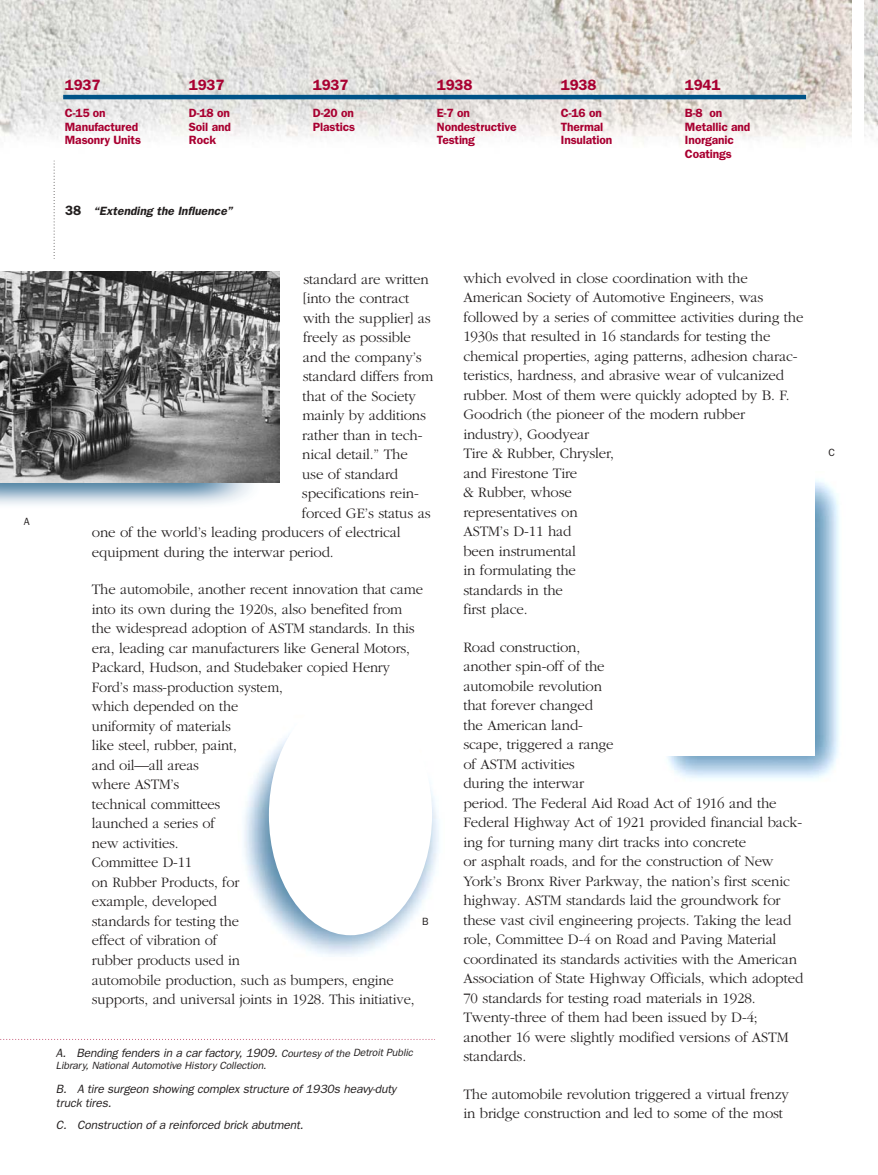
<style>
.page{position:relative;width:878px;height:1175px;background:#fff}
.page>*{position:absolute;margin:0;border:0;box-sizing:border-box;transform-origin:0 0}
.t1{font:300 15px/19.5px "Garamond";letter-spacing:-.01em;color:#231f1f}
.t2{font:600 15px "Franklin Gothic";letter-spacing:-.01em;color:#a90031}
.t3{font:italic 12px/13.5px "Franklin Gothic";letter-spacing:-.01em;color:#231f1f}
.t4{font:600 12px/13.5px "Franklin Gothic";letter-spacing:-.01em;color:#a90031}
.t5{font:italic 600 12px "Franklin Gothic";color:#231f1f}
.t6{font:italic 10.5px "Franklin Gothic";letter-spacing:-.01em;color:#231f1f}
.t7{font:10.5px "Franklin Gothic";color:#231f1f}
.s1{font-style:normal;font-size:13.5px}
.s2{font-size:10.5px}
</style>
<div class="page">
<img style="left:244px;top:734px;width:195px;height:222px">
<img style="left:0;top:0;width:851px;height:144px">
<img style="left:864px;top:0;width:14px;height:140px">
<svg style="left:54px;top:161px;width:1px;height:98px"></svg>
<hr style="left:63px;top:95px;width:743px;height:4px;background:#005387">
<svg style="left:0;top:1039px;width:435px;height:1px"></svg>
<img style="left:667px;top:480px;width:172px;height:299px">
<div style="left:632px;top:453px;width:182px;height:302px;background:#fff"></div>
<div style="left:269px;top:694px;width:163px;height:241px;background:#fff;border-radius:50%"></div>
<img style="left:0;top:482px;width:259px;height:23px">
<img style="left:0;top:271px;width:279px;height:211px">
<p class="t7" style="left:24px;top:517px;width:7px">A</p>
<p class="t2" style="left:65px;top:80px;width:37px">1937</p>
<p class="t4" style="left:65px;top:107px;width:78px">C-15 on<br>Manufactured<br>Masonry Units</p>
<p class="t2" style="left:189px;top:80px;width:37px">1937</p>
<p class="t4" style="left:189px;top:107px;width:43px;text-align:justify">D-18 on Soil and Rock</p>
<p class="t5" style="left:65px;top:207px;width:169px"><span class="s1">38</span> “Extending the Influence”</p>
<p class="t2" style="left:313px;top:80px;width:37px">1937</p>
<p class="t4" style="left:313px;top:107px;width:44px">D-20 on<br>Plastics</p>
<p class="t2" style="left:437px;top:80px;width:37px">1938</p>
<p class="t4" style="left:437px;top:107px;width:81px">E-7 on<br>Nondestructive<br>Testing</p>
<p class="t2" style="left:561px;top:80px;width:37px">1938</p>
<p class="t4" style="left:561px;top:107px;width:53px">C-16 on<br>Thermal<br>Insulation</p>
<p class="t2" style="left:685px;top:80px;width:37px">1941</p>
<p class="t4" style="left:685px;top:107px;width:67px">B-8 on<br>Metallic and<br>Inorganic<br>Coatings</p>
<p class="t1" style="left:303px;top:270px;width:127px">standard are written</p>
<p class="t1" style="left:303px;top:290px;width:107px">[into the contract</p>
<p class="t1" style="left:303px;top:309px;width:129px">with the supplier] as</p>
<p class="t1" style="left:303px;top:329px;width:109px">freely as possible</p>
<p class="t1" style="left:303px;top:348px;width:120px">and the company’s</p>
<p class="t1" style="left:303px;top:368px;width:132px">standard differs from</p>
<p class="t1" style="left:302px;top:387px;width:115px">that of the Society</p>
<p class="t1" style="left:302px;top:407px;width:125px">mainly by additions</p>
<p class="t1" style="left:302px;top:426px;width:122px">rather than in tech-</p>
<p class="t1" style="left:302px;top:446px;width:107px">nical detail.” The</p>
<p class="t1" style="left:302px;top:465px;width:98px">use of standard</p>
<p class="t1" style="left:302px;top:485px;width:118px">specifications rein-</p>
<p class="t1" style="left:302px;top:504px;width:130px">forced GE’s status as</p>
<p class="t1" style="left:92px;top:524px;width:310px">one of the world’s leading producers of electrical</p>
<p class="t1" style="left:92px;top:543px;width:243px">equipment during the interwar period.</p>
<p class="t1" style="left:92px;top:581px;width:332px">The automobile, another recent innovation that came into its own during the 1920s, also benefited from the widespread adoption of ASTM standards. In this era, leading car manufacturers like General Motors,<br>Packard, Hudson, and Studebaker copied Henry<br>Ford’s mass-production system,<br>which depended on the<br>uniformity of materials<br>like steel, rubber, paint,<br>and oil—all areas<br>where ASTM’s<br>technical committees<br>launched a series of<br>new activities.<br>Committee D-11<br>on Rubber Products, for<br>example, developed<br>standards for testing the<br>effect of vibration of<br>rubber products used in<br>automobile production, such as bumpers, engine supports, and universal joints in 1928. This initiative,</p>
<p class="t7" style="left:422px;top:918px;width:8px">B</p>
<p class="t3" style="left:56px;top:1047px;width:358px">A. Bending fenders in a car factory, 1909. <span class="s2">Courtesy of the Detroit Public</span></p>
<p class="t6" style="left:56px;top:1062px;width:212px">Library, National Automotive History Collection.</p>
<p class="t3" style="left:56px;top:1083px;width:342px">B. A tire surgeon showing complex structure of 1930s heavy-duty truck tires.</p>
<p class="t3" style="left:56px;top:1119px;width:249px">C. Construction of a reinforced brick abutment.</p>
<p class="t1" style="left:463px;top:269px;width:341px">which evolved in close coordination with the<br>American Society of Automotive Engineers, was followed by a series of committee activities during the<br>1930s that resulted in 16 standards for testing the chemical properties, aging patterns, adhesion charac&shy;teristics, hardness, and abrasive wear of vulcanized rubber. Most of them were quickly adopted by B. F.<br>Goodrich (the pioneer of the modern rubber industry), Goodyear<br>Tire &amp; Rubber, Chrysler,<br>and Firestone Tire<br>&amp; Rubber, whose<br>representatives on<br>ASTM’s D-11 had<br>been instrumental<br>in formulating the<br>standards in the<br>first place.</p>
<p class="t1" style="left:463px;top:638px;width:341px">Road construction,<br>another spin-off of the<br>automobile revolution<br>that forever changed<br>the American land-<br>scape, triggered a range<br>of ASTM activities<br>during the interwar<br>period. The Federal Aid Road Act of 1916 and the Federal Highway Act of 1921 provided financial back&shy;ing for turning many dirt tracks into concrete<br>or asphalt roads, and for the construction of New York’s Bronx River Parkway, the nation’s first scenic highway. ASTM standards laid the groundwork for these vast civil engineering projects. Taking the lead role, Committee D-4 on Road and Paving Material coordinated its standards activities with the American Association of State Highway Officials, which adopted 70 standards for testing road materials in 1928.<br>Twenty-three of them had been issued by D-4; another 16 were slightly modified versions of ASTM standards.</p>
<p class="t1" style="left:463px;top:1085px;width:327px">The automobile revolution triggered a virtual frenzy in bridge construction and led to some of the most</p>
<p class="t7" style="left:828px;top:449px;width:8px">C</p>
</div>
